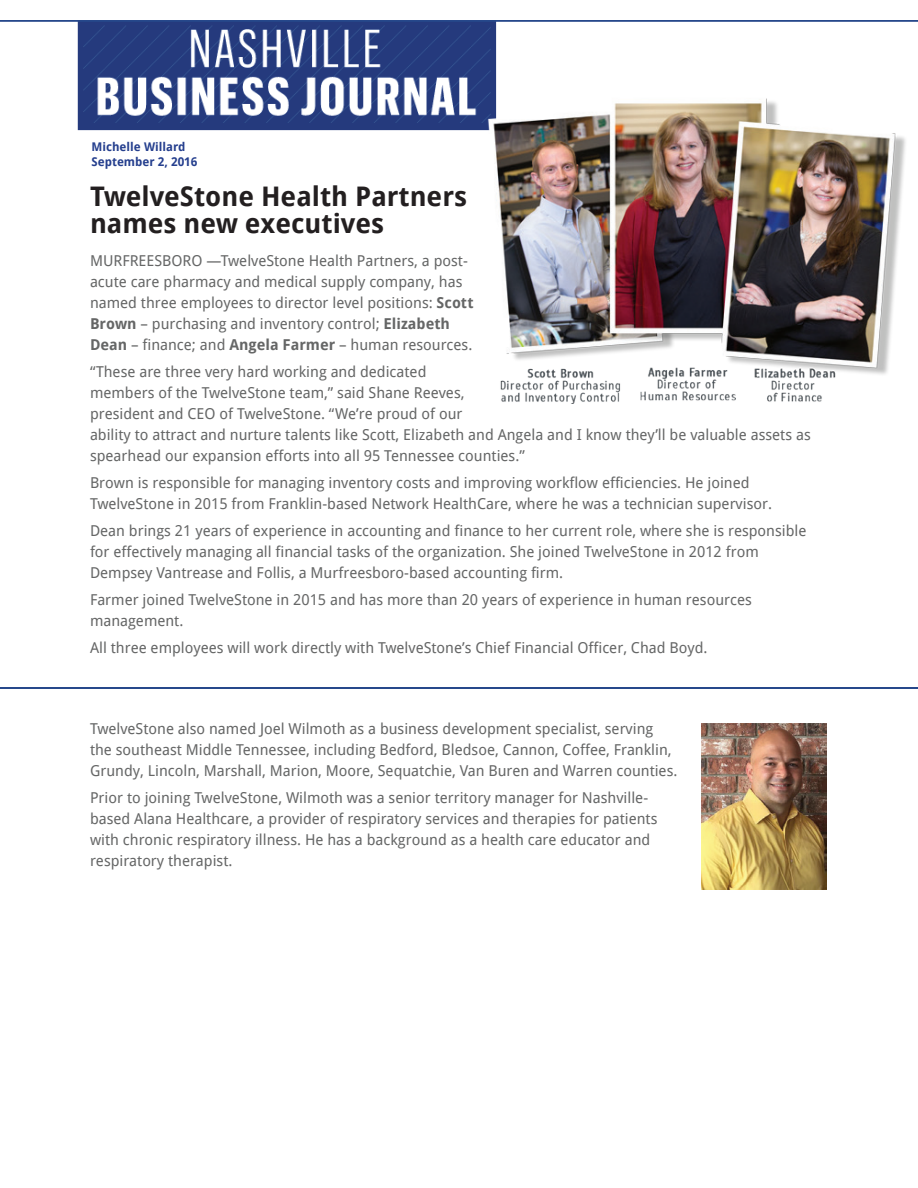
<style>
.page{position:relative;width:918px;height:1188px;background:#fff}
.page>*{position:absolute;margin:0;border:0;box-sizing:border-box;transform-origin:0 0}
.t1{font:700 27px/27px "Droid Sans";color:#231f20}
.t2{font:15px/21px "Droid Sans";color:#656666}
.t3{font:700 12px/15px "Droid Sans";color:#253f8e}
.s1{font-weight:700}
</style>
<div class="page">
<img style="left:0;top:21px;width:918px;height:110px">
<img style="left:0;top:687px;width:918px;height:1px">
<img style="left:488px;top:97px;width:427px;height:307px">
<img style="left:701px;top:723px;width:125px;height:167px">
<p class="t3" style="left:92px;top:140px;width:108px">Michelle Willard<br>September 2, 2016</p>
<h1 class="t1" style="left:90px;top:184px;width:379px">TwelveStone Health Partners names new executives</h1>
<p class="t2" style="left:90px;top:251px;width:385px">MURFREESBORO —TwelveStone Health Partners, a post&shy;acute care pharmacy and medical supply company, has named three employees to director level positions: <span class="s1">Scott Brown</span> – purchasing and inventory control; <span class="s1">Elizabeth Dean</span> – finance; and <span class="s1">Angela Farmer</span> – human resources.</p>
<p class="t2" style="left:90px;top:362px;width:722px">“These are three very hard working and dedicated<br>members of the TwelveStone team,” said Shane Reeves,<br>president and CEO of TwelveStone. “We’re proud of our<br>ability to attract and nurture talents like Scott, Elizabeth and Angela and I know they’ll be valuable assets as spearhead our expansion efforts into all 95 Tennessee counties.”</p>
<p class="t2" style="left:90px;top:473px;width:684px">Brown is responsible for managing inventory costs and improving workflow efficiencies. He joined<br>TwelveStone in 2015 from Franklin-based Network HealthCare, where he was a technician supervisor.</p>
<p class="t2" style="left:90px;top:521px;width:718px">Dean brings 21 years of experience in accounting and finance to her current role, where she is responsible for effectively managing all financial tasks of the organization. She joined TwelveStone in 2012 from<br>Dempsey Vantrease and Follis, a Murfreesboro-based accounting firm.</p>
<p class="t2" style="left:90px;top:590px;width:663px">Farmer joined TwelveStone in 2015 and has more than 20 years of experience in human resources management.</p>
<p class="t2" style="left:90px;top:638px;width:619px">All three employees will work directly with TwelveStone’s Chief Financial Officer, Chad Boyd.</p>
<p class="t2" style="left:90px;top:719px;width:589px">TwelveStone also named Joel Wilmoth as a business development specialist, serving the southeast Middle Tennessee, including Bedford, Bledsoe, Cannon, Coffee, Franklin,<br>Grundy, Lincoln, Marshall, Marion, Moore, Sequatchie, Van Buren and Warren counties.</p>
<p class="t2" style="left:90px;top:788px;width:569px">Prior to joining TwelveStone, Wilmoth was a senior territory manager for Nashville&shy;based Alana Healthcare, a provider of respiratory services and therapies for patients with chronic respiratory illness. He has a background as a health care educator and respiratory therapist.</p>
</div>
